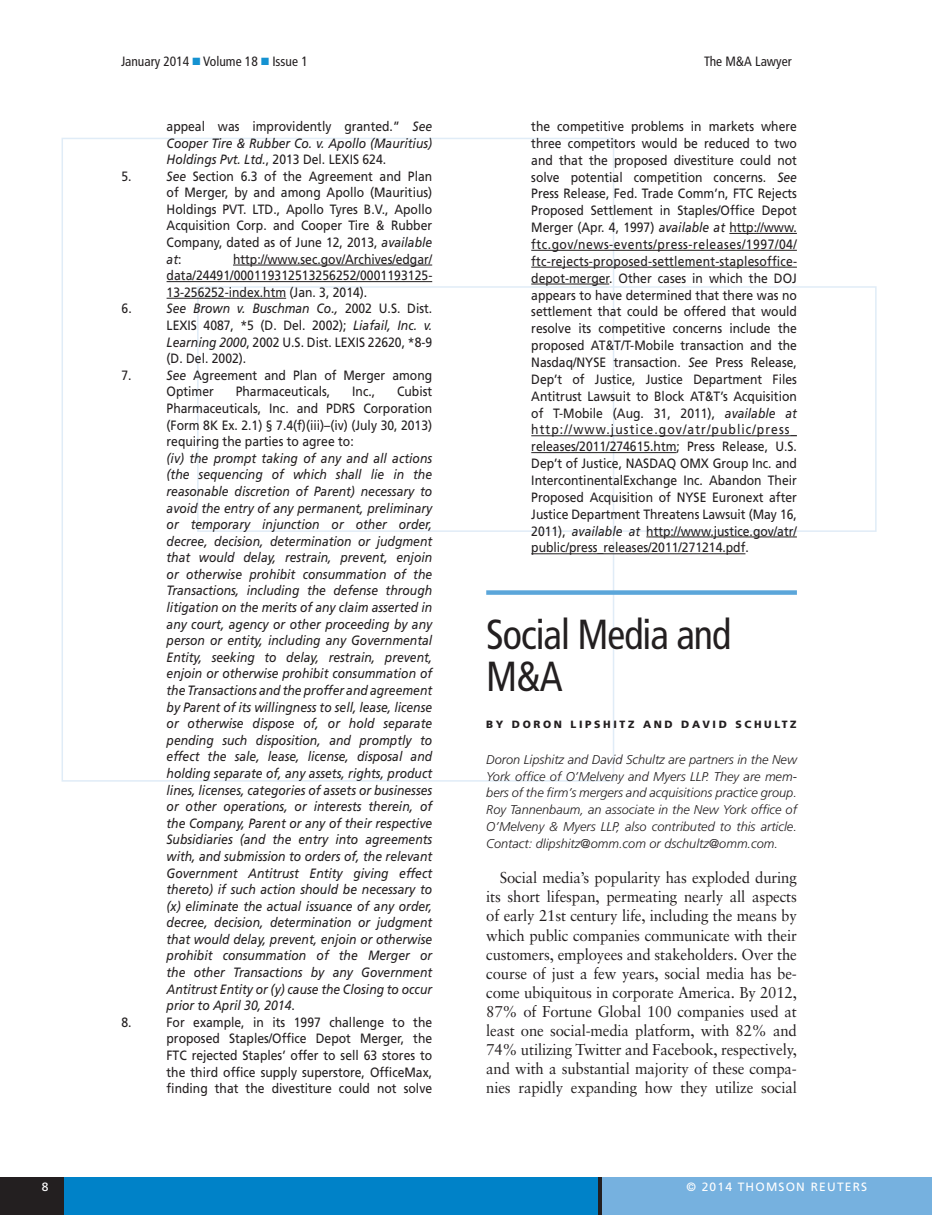
<style>
.page{position:relative;width:932px;height:1215px;background:#fff}
.page>*{position:absolute;margin:0;border:0;box-sizing:border-box;transform-origin:0 0}
.t1{font:condensed 42px/42.5px "Frutiger";letter-spacing:-.025em;color:#231f20;scale:.95 1}
.t2{font:15.75px/19px "Sabon";letter-spacing:-.01em;color:#231f20;text-align:justify;scale:.95 1}
.t3{font:13.5px/16.8px "Frutiger";color:#231f20;text-align:justify;scale:.9 1}
.t4{font:italic 13.5px/16.6px "Frutiger";color:#231f20;text-align:justify;scale:.9 1}
.t5{font:condensed 13.5px "Frutiger";color:#231f20}
.t6{font:italic 300 12.75px/16.8px "Frutiger";color:#231f20;text-align:justify}
.t7{font:12px "Frutiger";letter-spacing:.1em;color:#fff}
.t8{font:900 10.5px "Frutiger";letter-spacing:.25em;color:#231f20}
.s1{color:#1592d1}
.s2{font-style:normal}
.s3{font-style:italic}
</style>
<div class="page">
<div style="left:0;top:1178px;width:659px;height:37px;background:#0082c8"></div>
<div style="left:601px;top:1178px;width:331px;height:37px;background:#76b1df"></div>
<hr style="left:598px;top:1178px;width:3px;height:37px;background:#231f20">
<div style="left:0;top:1178px;width:63px;height:37px;background:#231f20"></div>
<div style="left:197px;top:286px;width:679px;height:246px;border:2px solid #e0ecf7"></div>
<hr style="left:233px;top:265px;width:199px;height:1px;background:#231f20">
<hr style="left:166px;top:281px;width:266px;height:1px;background:#231f20">
<hr style="left:166px;top:298px;width:120px;height:1px;background:#231f20">
<hr style="left:729px;top:233px;width:68px;height:1px;background:#231f20">
<hr style="left:531px;top:250px;width:265px;height:1px;background:#231f20">
<hr style="left:531px;top:267px;width:265px;height:1px;background:#231f20">
<hr style="left:531px;top:284px;width:78px;height:1px;background:#231f20">
<hr style="left:531px;top:435px;width:265px;height:1px;background:#231f20">
<hr style="left:531px;top:452px;width:145px;height:1px;background:#231f20">
<hr style="left:646px;top:537px;width:151px;height:1px;background:#231f20">
<hr style="left:531px;top:553px;width:214px;height:1px;background:#231f20">
<div style="left:486px;top:590px;width:310px;height:5px;background:#5ba6da"></div>
<p class="t5" style="left:121px;top:54px;width:188px">January 2014 <span class="s1">■</span> Volume 18 <span class="s1">■</span> Issue 1</p>
<p class="t5" style="left:704px;top:53px;width:89px">The M&amp;A Lawyer</p>
<p class="t4" style="left:166px;top:118px;width:297px"><span class="s2">appeal was improvidently granted.”</span> See Cooper Tire &amp; Rubber Co. v. Apollo (Mauritius)<br>Holdings Pvt. Ltd.<span class="s2">, 2013 Del. LEXIS 624.</span></p>
<p class="t3" style="left:121px;top:168px;width:13px">5.</p>
<p class="t3" style="left:167px;top:168px;width:297px"><span class="s3">See</span> Section 6.3 of the Agreement and Plan of Merger, by and among Apollo (Mauritius)<br>Holdings PVT. LTD., Apollo Tyres B.V., Apollo Acquisition Corp. and Cooper Tire &amp; Rubber Company, dated as of June 12, 2013, <span class="s3">available at</span>:</p>
<p class="t3" style="left:167px;top:251px;width:297px;text-indent:66px">http://www.sec.gov/Archives/edgar/ data/24491/000119312513256252/0001193125- 13-256252-index.htm (Jan. 3, 2014).</p>
<p class="t3" style="left:122px;top:300px;width:13px">6.</p>
<p class="t3" style="left:167px;top:300px;width:297px"><span class="s3">See Brown v. Buschman Co.,</span> 2002 U .S. Dist.<br>LEXIS 4087, *5 (D. Del. 2002); <span class="s3">Liafail, Inc. v.<br>Learning 2000</span>, 2002 U .S. Dist. LEXIS 22620, *8-9 (D. Del. 2002).</p>
<p class="t3" style="left:122px;top:367px;width:13px">7.</p>
<p class="t3" style="left:167px;top:367px;width:297px"><span class="s3">See</span> Agreement and Plan of Merger among<br>Optimer</p>
<p class="t3" style="left:166px;top:383px;width:297px;text-indent:230px">Cubist Pharmaceuticals, Inc. and PDRS Corporation (Form 8K Ex. 2.1) § 7.4(f)(iii)–(iv) (July 30, 2013) requiring the parties to agree to:</p>
<p class="t4" style="left:166px;top:450px;width:297px">(iv) the prompt taking of any and all actions (the sequencing of which shall lie in the reasonable discretion of Parent) necessary to avoid the entry of any permanent, preliminary or temporary injunction or other order, decree, decision, determination or judgment that would delay, restrain, prevent, enjoin or otherwise prohibit consummation of the Transactions, including the defense through litigation on the merits of any claim asserted in any court, agency or other proceeding by any person or entity, including any Governmental Entity, seeking to delay, restrain, prevent, enjoin or otherwise prohibit consummation of the Transactions and the proffer and agreement by Parent of its willingness to sell, lease, license or otherwise dispose of, or hold separate pending such disposition, and promptly to effect the sale, lease, license, disposal and holding separate of, any assets, rights, product lines, licenses, categories of assets or businesses or other operations, or interests therein, of the Company, Parent or any of their respective Subsidiaries (and the entry into agreements with, and submission to orders of, the relevant Government Antitrust Entity giving effect thereto) if such action should be necessary to (x) eliminate the actual issuance of any order, decree, decision, determination or judgment that would delay, prevent, enjoin or otherwise prohibit consummation of the Merger or the other Transactions by any Government Antitrust Entity or (y) cause the Closing to occur prior to April 30, 2014<span class="s2">.</span></p>
<p class="t3" style="left:236px;top:383px;width:107px">Pharmaceuticals,</p>
<p class="t3" style="left:352px;top:383px;width:27px">Inc.,</p>
<p class="t3" style="left:121px;top:1014px;width:13px">8.</p>
<p class="t3" style="left:166px;top:1014px;width:297px">For example, in its 1997 challenge to the proposed Staples/Office Depot M erger, the FTC rejected Staples’ offer to sell 63 stores to the third office supply superstore, OfficeMax, finding that the divestiture could not solve</p>
<p class="t3" style="left:531px;top:118px;width:297px">the competitive problems in markets where three competitors would be reduced to two and that the proposed divestiture could not solve potential competition concerns. <span class="s3">See </span>Press Release, Fed. Trade Comm’n, FTC Rejects Proposed Settlement in Staples/Office Depot M erger (Apr. 4, 1997) <span class="s3">available at</span> http://www. ftc.gov/news-events/press-releases/1997/04/ ftc-rejects-proposed-settlement-staplesoffice&shy;depot-merger. Other cases in which the DOJ appears to have determined that there was no settlement that could be offered that would resolve its competitive concerns include the proposed AT&amp;T/T-Mobile transaction and the Nasdaq/NYSE transaction. <span class="s3">See</span> Press Release, Dep’t of Justice, Justice Department Files Antitrust Lawsuit to Block AT&amp;T’s Acquisition of T-Mobile (Aug. 31, 2011), <span class="s3">available at </span>http://www.justice.gov/atr/public/press_ releases/2011/274615.htm; Press Release, U .S.<br>Dep’t of Justice, NASDAQ OMX Group Inc. and IntercontinentalExchange Inc. Abandon Their Proposed Acquisition of NYSEE</p>
<p class="t3" style="left:531px;top:489px;width:297px;text-indent:188px">uronext after Justice Department Threatens Lawsuit (May 16, 2011), <span class="s3">available at</span> http://www.justice.gov/atr/ public/press_releases/2011/271214.pdf.</p>
<h1 class="t1" style="left:486px;top:613px;width:259px">Social Media and<br>M&amp;A</h1>
<p class="t8" style="left:486px;top:718px;width:67px">BY DORON</p>
<p class="t8" style="left:570px;top:718px;width:84px">LIP SHIT Z AND</p>
<p class="t8" style="left:681px;top:718px;width:39px">DAVID</p>
<p class="t8" style="left:735px;top:718px;width:38px">SC HULT</p>
<p class="t8" style="left:790px;top:718px;width:8px">Z</p>
<p class="t6" style="left:486px;top:751px;width:312px">Doron Lipshitz and David Schultz are partners in the New York office of O’Melveny and Myers LLP. They are mem&shy;bers of the firm’s mergers and acquisitions practice group.<br>Roy Tannenbaum, an associate in the New York office of O’Melveny &amp; Myers LLP, also contributed to this article.<br>Contact: dlipshitz@omm.com or dschultz@omm.com.</p>
<p class="t2" style="left:486px;top:868px;width:328px;text-indent:13px">Social media’s popularity has exploded during its short lifespan, permeating nearly all aspects of early 21st century life, including the means by which public companies communicate with their customers, employees and stakeholders. Over the course of just a few years, social media has be&shy;come ubiquitous in corporate America. By 2012, 87% of Fortune Global 100 companies used at least one social-media platform, with 82% and 74% utilizing Twitter and Facebook, respectively, and with a substantial majority of these compa&shy;nies rapidly expanding how they utilize social</p>
<p class="t7" style="left:42px;top:1180px;width:8px">8</p>
<p class="t7" style="left:686px;top:1180px;width:182px">© 2014 Thomson Reuters</p>
</div>
